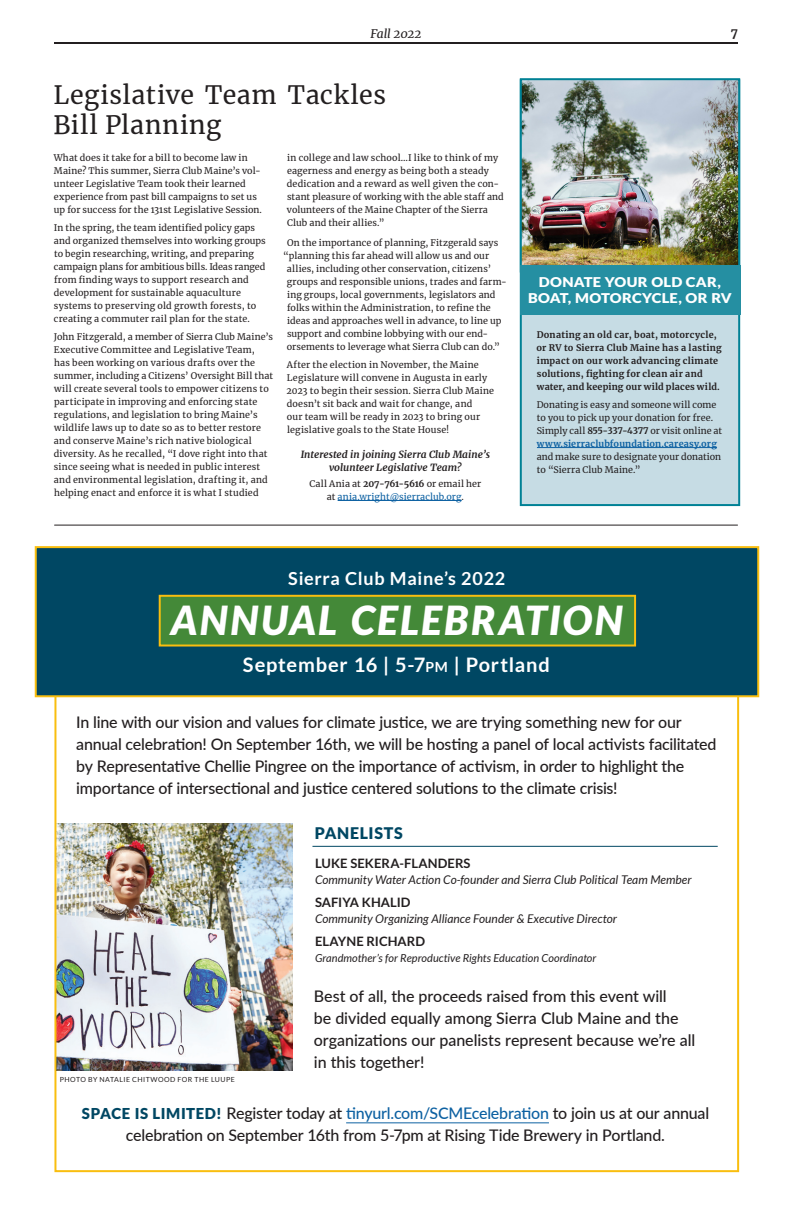
<style>
.page{position:relative;width:792px;height:1224px;background:#fff}
.page>*{position:absolute;margin:0;border:0;box-sizing:border-box;transform-origin:0 0}
.t1{font:italic 900 40px "Lato";letter-spacing:.06em;color:#fff}
.t2{font:25px/30px "Merriweather";letter-spacing:.025em;color:#231f20}
.t3{font:700 20px "Lato";letter-spacing:.04em;color:#fff}
.t4{font:700 18px "Lato";letter-spacing:.04em;color:#fff}
.t5{font:500 16px/22px "Lato";letter-spacing:-.01em;color:#231f20}
.t6{font:900 16px "Lato";letter-spacing:.045em;color:#004763}
.t7{font:900 13.4px "Lato";letter-spacing:.015em;color:#fff;scale:1.1 1}
.t8{font:700 13px "Lato";letter-spacing:.005em;color:#231f20}
.t9{font:italic 12px "Lato";color:#231f20}
.t10{font:italic 12px "Merriweather";letter-spacing:-.02em;color:#231f20}
.t11{font:700 12px "Merriweather";color:#231f20}
.t12{font:italic 11px "Lato";letter-spacing:.005em;color:#231f20}
.t13{font:italic 700 10px/13px "Merriweather";color:#231f20;text-align:center}
.t14{font:9px/13px "Merriweather";letter-spacing:.015em;color:#231f20}
.t15{font:700 9px/13px "Merriweather";letter-spacing:.025em;color:#231f20}
.t16{font:9px "Merriweather";letter-spacing:.01em;color:#0d61a2}
.t17{font:7px "Lato";letter-spacing:.06em;color:#231f20}
.s1{font-weight:700}
.s2{color:#231f20}
.s3{font-weight:700;color:#0d61a2}
.s4{font-size:14px}
.s5{font-weight:900;font-size:15px;color:#004763}
.s6{color:#0d61a2}
</style>
<div class="page">
<hr style="left:54px;top:42px;width:684px;height:2px;background:#231f20">
<img style="left:57px;top:824px;width:236px;height:247px">
<div style="left:35px;top:546px;width:724px;height:151px;background:#004763;border:2px solid #f9be0f"></div>
<hr style="left:338px;top:500px;width:124px;height:1px;background:#0d61a2">
<div style="left:520px;top:79px;width:220px;height:427px;background:#c6dce4;border:2px solid #008195"></div>
<hr style="left:537px;top:447px;width:180px;height:1px;background:#0d61a2">
<img style="left:523px;top:81px;width:214px;height:184px">
<div style="left:520px;top:78px;width:220px;height:195px;border:2px solid #008195"></div>
<div style="left:520px;top:265px;width:220px;height:49px;background:#258fa2"></div>
<hr style="left:55px;top:525px;width:683px;height:1px;background:#231f20">
<div style="left:159px;top:595px;width:477px;height:52px;background:#448938;border:2px solid #f9be0f"></div>
<hr style="left:312px;top:846px;width:406px;height:1px;background:#004763">
<hr style="left:346px;top:1122px;width:203px;height:1px;background:#0d61a2">
<h3 class="t10" style="left:371px;top:25px;width:52px">Fall 2022</h3>
<h3 class="t11" style="left:731px;top:25px;width:9px">7</h3>
<p class="t2" style="left:53px;top:79px;width:334px">Legislative Team Tackles<br>Bill Planning</p>
<p class="t14" style="left:54px;top:151px;width:209px">What does it take for a bill to become law in<br>Maine? This summer, Sierra Club Maine’s vol-</p>
<p class="t14" style="left:54px;top:177px;width:205px">unteer Legislative Team took their learned experience from past bill campaigns to set us</p>
<p class="t14" style="left:54px;top:203px;width:209px">up for success for the 131st Legislative Session.</p>
<p class="t14" style="left:54px;top:221px;width:214px">In the spring, the team identified policy gaps and organized themselves into working groups to begin researching, writing, and preparing campaign plans for ambitious bills. Ideas ranged from finding ways to support research and development for sustainable aquaculture systems to preserving old growth forests, to creating a commuter rail plan for the state.</p>
<p class="t14" style="left:54px;top:330px;width:221px">John Fitzgerald, a member of Sierra Club Maine’s Executive Committee and Legislative Team,<br>has been working on various drafts over the summer, including a Citizens’ Oversight Bill that will create several tools to empower citizens to participate in improving and enforcing state regulations, and legislation to bring Maine’s wildlife laws up to date so as to better restore and conserve Maine’s rich native biological diversity. As he recalled, “I dove right into that since seeing what is needed in public interest and environmental legislation, drafting it, and helping enact and enforce it is what I studied</p>
<p class="t14" style="left:287px;top:151px;width:219px">in college and law school…I like to think of my eagerness and energy as being both a steady dedication and a reward as well given the con&shy;stant pleasure of working with the able staff and volunteers of the Maine Chapter of the Sierra Club and their allies.”</p>
<p class="t14" style="left:287px;top:236px;width:213px">On the importance of planning, Fitzgerald says</p>
<p class="t14" style="left:283px;top:249px;width:207px">“planning this far ahead will allow us and our</p>
<p class="t14" style="left:287px;top:262px;width:206px">allies, including other conservation, citizens’</p>
<p class="t14" style="left:287px;top:275px;width:222px">groups and responsible unions, trades and farm-</p>
<p class="t14" style="left:287px;top:288px;width:210px">ing groups, local governments, legislators and</p>
<p class="t14" style="left:287px;top:301px;width:205px">folks within the Administration, to refine the</p>
<p class="t14" style="left:287px;top:314px;width:216px">ideas and approaches well in advance, to line up</p>
<p class="t14" style="left:287px;top:327px;width:203px">support and combine lobbying with our end-</p>
<p class="t14" style="left:287px;top:340px;width:215px">orsements to leverage what Sierra Club can do.”</p>
<p class="t14" style="left:286px;top:358px;width:209px">After the election in November, the Maine Legislature will convene in Augusta in early 2023 to begin their session. Sierra Club Maine doesn’t sit back and wait for change, and<br>our team will be ready in 2023 to bring our legislative goals to the State House!</p>
<p class="t13" style="left:301px;top:447px;width:191px">Interested in joining Sierra Club Maine’s volunteer Legislative Team?</p>
<p class="t14" style="left:310px;top:477px;width:173px">Call Ania at <span class="s1">207-761-5616</span> or email her</p>
<p class="t16" style="left:327px;top:490px;width:139px"><span class="s2">at</span> ania.wright@sierraclub.org<span class="s2">.</span></p>
<p class="t7" style="left:539px;top:274px;width:167px">DONATE YOUR OLD CAR,</p>
<p class="t7" style="left:528px;top:290px;width:187px">BOAT, MOTORCYCLE, OR RV</p>
<p class="t15" style="left:537px;top:328px;width:187px">Donating an old car, boat, motorcycle, or RV to Sierra Club Maine has a lasting impact on our work advancing climate solutions, fighting for clean air and water, and keeping our wild places wild.</p>
<p class="t14" style="left:537px;top:398px;width:187px">Donating is easy and someone will come to you to pick up your donation for free.<br>Simply call <span class="s1">855-337-4377</span> or visit online at</p>
<p class="t14" style="left:537px;top:437px;width:186px"><span class="s3">www.sierraclubfoundation.careasy.org </span>and make sure to designate your donation to “Sierra Club Maine.”</p>
<p class="t4" style="left:288px;top:568px;width:218px">Sierra Club Maine’s 2022</p>
<p class="t1" style="left:171px;top:597px;width:453px">ANNUAL CELEBRATION</p>
<p class="t3" style="left:243px;top:653px;width:308px">September 16 | 5-7<span class="s4">pm</span> | Portland</p>
<p class="t5" style="left:76px;top:710px;width:642px">In line with our vision and values for climate justice, we are trying something new for our annual celebration! On September 16th, we will be hosting a panel of local activists facilitated by Representative Chellie Pingree on the importance of activism, in order to highlight the importance of intersectional and justice centered solutions to the climate crisis!</p>
<p class="t6" style="left:315px;top:824px;width:90px">PANELISTS</p>
<p class="t8" style="left:315px;top:856px;width:157px">LUKE SEKERA-FLANDERS</p>
<p class="t9" style="left:315px;top:873px;width:378px">Community Water Action Co-founder and Sierra Club Political Team Member</p>
<p class="t8" style="left:315px;top:895px;width:97px">SAFIYA KHALID</p>
<p class="t9" style="left:315px;top:912px;width:304px">Community Organizing Alliance Founder &amp; Executive Director</p>
<p class="t8" style="left:315px;top:934px;width:112px">ELAYNE RICHARD</p>
<p class="t12" style="left:315px;top:952px;width:283px">Grandmother’s for Reproductive Rights Education Coordinator</p>
<p class="t5" style="left:314px;top:984px;width:383px">Best of all, the proceeds raised from this event will<br>be divided equally among Sierra Club Maine and the organizations our panelists represent because we’re all</p>
<p class="t5" style="left:314px;top:1050px;width:112px">in this together!</p>
<p class="t5" style="left:82px;top:1102px;width:629px;text-align:center"><span class="s5">SPACE IS LIMITED!</span> Register today at <span class="s6">tinyurl.com/SCMEcelebration</span> to join us at our annual celebration on September 16th from 5-7pm at Rising Tide Brewery in Portland.</p>
<p class="t17" style="left:60px;top:1076px;width:177px">PHOTO BY NATALIE CHITWOOD FOR THE LUUPE</p>
</div>
